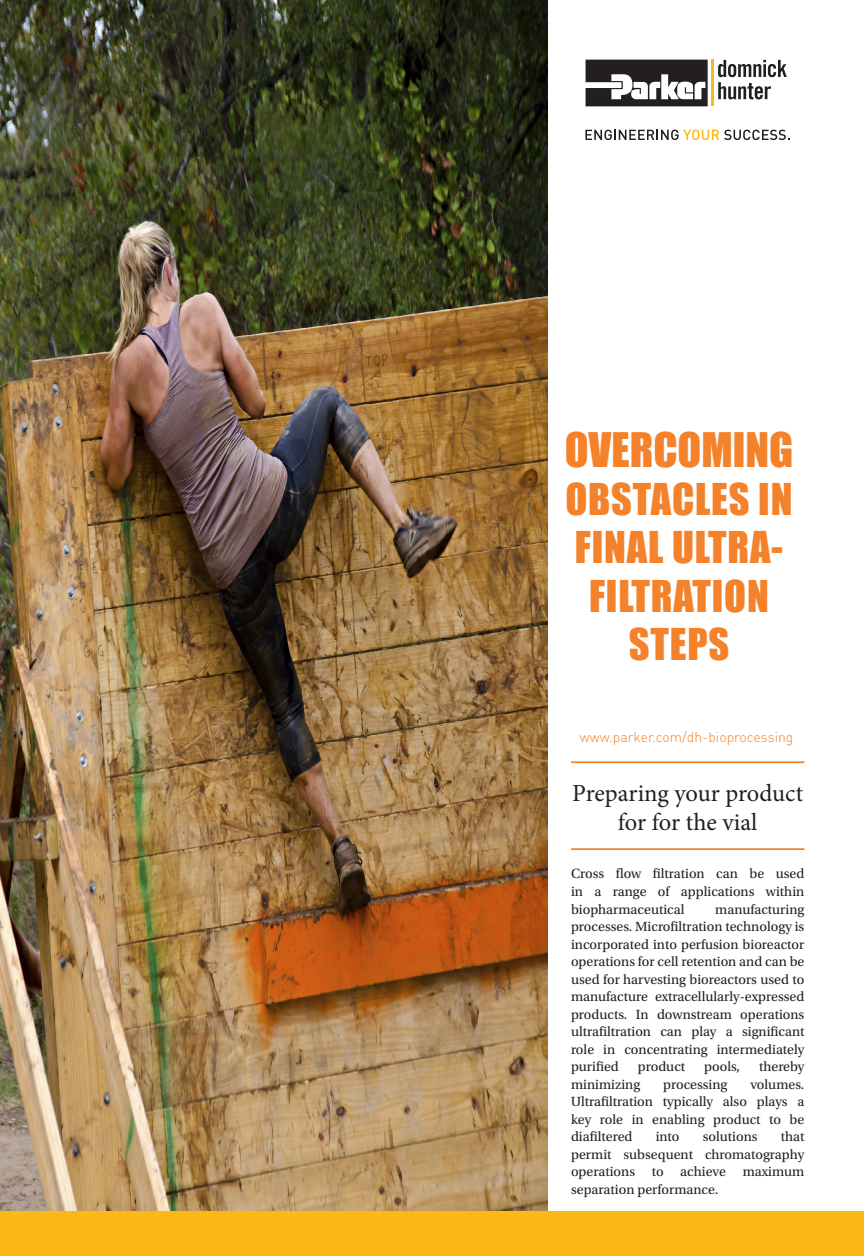
<style>
.page{position:relative;width:864px;height:1256px;background:#fff}
.page>*{position:absolute;margin:0;border:0;box-sizing:border-box;transform-origin:0 0}
.t1{font:43.75px "Impact";color:#f4822b}
.t2{font:40.25px/48.3px "Impact";letter-spacing:.02em;color:#f4822b;text-align:center}
.t3{font:24.5px "Minion Pro";letter-spacing:-.005em;color:#231f20}
.t4{font:14px/17.5px "Utopia Std";color:#231f20;text-align:justify}
.t5{font:300 14px "DINOT";color:#f4822b}
</style>
<div class="page">
<img style="left:0;top:0;width:547px;height:1210px">
<hr style="left:570px;top:848px;width:234px;height:1px;background:#f4822b">
<hr style="left:570px;top:761px;width:234px;height:2px;background:#f4822b">
<div style="left:0;top:1210px;width:863px;height:45px;background:#fcb814"></div>
<svg style="left:585px;top:130px;width:204px;height:10px"></svg>
<svg style="left:718px;top:60px;width:68px;height:39px"></svg>
<svg style="left:585px;top:60px;width:122px;height:46px"></svg>
<hr style="left:711px;top:60px;width:3px;height:46px;background:#fcb814">
<p class="t1" style="left:564px;top:415px;width:230px">OVERCOMING</p>
<p class="t2" style="left:565px;top:473px;width:228px">OBSTACLES IN<br>FINAL ULTRA-<br>FILTRATION</p>
<p class="t2" style="left:628px;top:618px;width:102px">STEPS</p>
<p class="t5" style="left:579px;top:727px;width:215px">www.parker.com/dh-bioprocessing</p>
<p class="t3" style="left:572px;top:776px;width:232px">Preparing your product</p>
<p class="t3" style="left:617px;top:806px;width:141px">for for the vial</p>
<p class="t4" style="left:570px;top:865px;width:235px">Cross flow filtration can be used in a range of applications within biopharmaceutical</p>
<p class="t4" style="left:570px;top:900px;width:235px;text-indent:144px">manufacturing processes. Microfiltration technology is incorporated into perfusion bioreactor operations for cell retention and can be used for harvesting bioreactors used to manufacture extracellularly-expressed products. In downstream operations ultrafiltration can play a significant role in concentrating intermediately purified</p>
<p class="t4" style="left:637px;top:1057px;width:49px">product</p>
<p class="t4" style="left:703px;top:1057px;width:37px">pools,</p>
<p class="t4" style="left:758px;top:1057px;width:47px">thereby</p>
<p class="t4" style="left:570px;top:1075px;width:71px">minimizing</p>
<p class="t4" style="left:663px;top:1075px;width:66px">processing</p>
<p class="t4" style="left:570px;top:1075px;width:235px;text-indent:179px">volumes.<br>Ultrafiltration typically also plays a key role in enabling product to be diafiltered</p>
<p class="t4" style="left:570px;top:1127px;width:235px;text-indent:210px">that permit subsequent chromatography operations to achieve maximum separation performance.</p>
<p class="t4" style="left:655px;top:1127px;width:25px">into</p>
<p class="t4" style="left:702px;top:1127px;width:56px">solutions</p>
</div>
